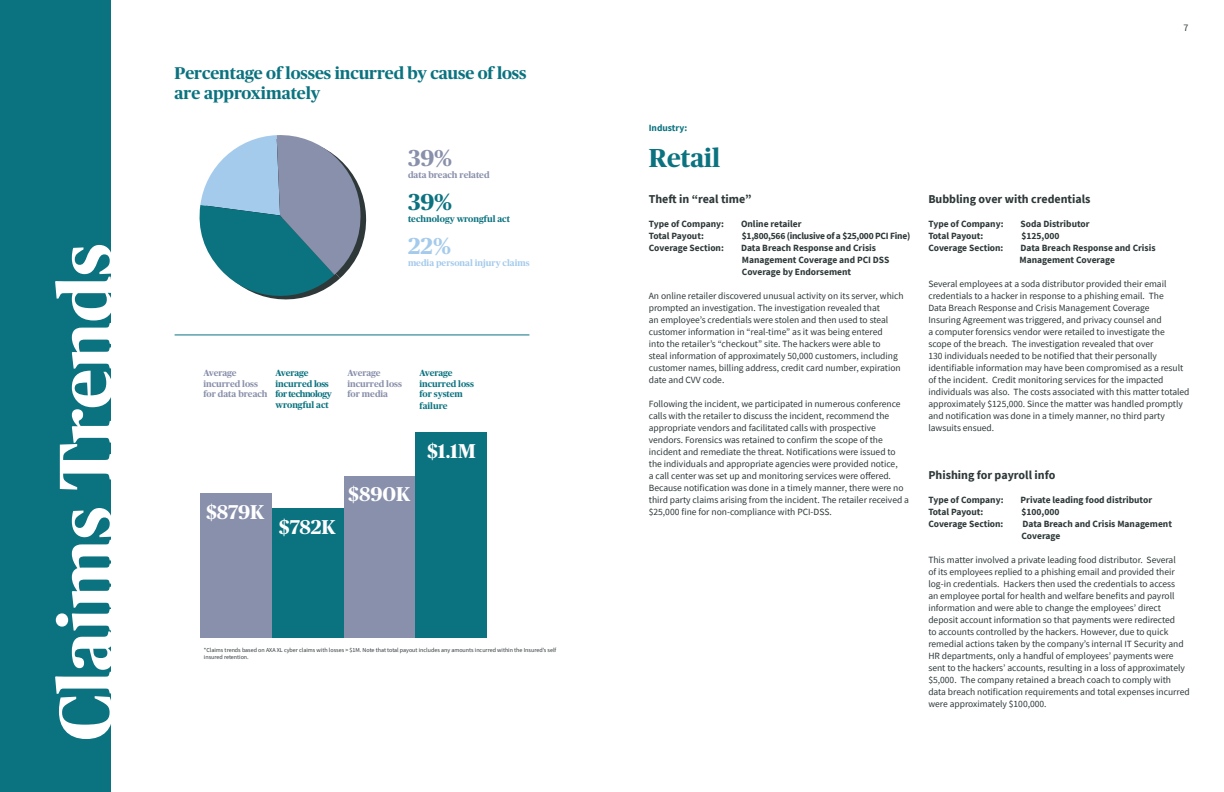
<style>
.page{position:relative;width:1224px;height:792px;background:#fff}
.page>*{position:absolute;margin:0;border:0;box-sizing:border-box;transform-origin:0 0}
.t1{font:700 75px "Publico Headline";color:#fff}
.t2{font:700 26px "Publico Headline";color:#0b7380}
.t3{font:700 23px "Publico Headline";color:#8990ab}
.t4{font:700 23px "Publico Headline";color:#0b7380}
.t5{font:700 23px "Publico Headline";color:#a5cbec}
.t6{font:700 20px "Publico Headline";color:#fff}
.t7{font:700 17px/20.4px "Publico Headline";letter-spacing:-.005em;color:#0b7380}
.t8{font:700 12px "Source Sans Pro";color:#2e3839}
.t9{font:10px "Source Sans Pro";color:#2e3839}
.t10{font:9.5px/12px "Source Sans Pro";color:#2e3839}
.t11{font:700 9.5px/12px "Source Sans Pro";color:#2e3839}
.t12{font:700 9.5px "Source Sans Pro";letter-spacing:-.025em;color:#2e3839}
.t13{font:700 9.5px "Source Sans Pro";color:#0b7380}
.t14{font:700 9px/10.8px "Publico Headline";letter-spacing:-.005em;color:#0b7380}
.t15{font:700 9px/10.8px "Publico Headline";color:#8990ab}
.t16{font:700 9px "Publico Headline";color:#a5cbec}
.t17{font:6px/7.2px "Source Sans Pro";color:#2e3839}
</style>
<div class="page">
<div style="left:0;top:0;width:111px;height:792px;background:#0b7380"></div>
<div style="left:344px;top:476px;width:72px;height:162px;background:#8990ab"></div>
<div style="left:272px;top:508px;width:72px;height:130px;background:#0b7380"></div>
<div style="left:415px;top:432px;width:72px;height:206px;background:#0b7380"></div>
<div style="left:200px;top:493px;width:72px;height:145px;background:#8990ab"></div>
<svg style="left:199px;top:135px;width:168px;height:165px"></svg>
<hr style="left:175px;top:334px;width:354px;height:1px;background:#0b7380">
<h1 class="t1" style="left:32px;top:741px;width:499px;rotate:-90deg">Claims Trends</h1>
<h3 class="t7" style="left:175px;top:61px;width:353px">Percentage of losses incurred by cause of loss are approximately</h3>
<h3 class="t3" style="left:408px;top:142px;width:46px">39%</h3>
<p class="t15" style="left:408px;top:169px;width:83px">data breach related</p>
<h3 class="t4" style="left:408px;top:186px;width:46px">39%</h3>
<p class="t14" style="left:408px;top:213px;width:104px">technology wrongful act</p>
<h3 class="t5" style="left:408px;top:230px;width:44px">22%</h3>
<p class="t16" style="left:408px;top:257px;width:123px">media personal injury claims</p>
<p class="t15" style="left:204px;top:367px;width:66px">Average incurred loss for data breach</p>
<p class="t14" style="left:276px;top:367px;width:58px">Average incurred loss for technology wrongful act</p>
<h3 class="t6" style="left:207px;top:498px;width:60px">$879K</h3>
<h3 class="t6" style="left:279px;top:513px;width:58px">$782K</h3>
<p class="t15" style="left:348px;top:367px;width:56px">Average incurred loss for media</p>
<p class="t14" style="left:420px;top:367px;width:56px">Average incurred loss for system failure</p>
<h3 class="t6" style="left:427px;top:436px;width:50px">$1.1M</h3>
<h3 class="t6" style="left:349px;top:480px;width:63px">$890K</h3>
<p class="t17" style="left:204px;top:646px;width:354px">*Claims trends based on AXA XL cyber claims with losses &gt; $1M. Note that total payout includes any amounts incurred within the Insured’s self insured retention.</p>
<p class="t9" style="left:1184px;top:21px;width:6px">7</p>
<p class="t13" style="left:649px;top:122px;width:40px">Industry:</p>
<h2 class="t2" style="left:649px;top:140px;width:73px">Retail</h2>
<p class="t8" style="left:649px;top:191px;width:104px">Theft in “real time”</p>
<p class="t11" style="left:649px;top:218px;width:77px">Type of Company:</p>
<p class="t11" style="left:741px;top:218px;width:62px">Online retailer</p>
<p class="t11" style="left:649px;top:230px;width:57px">Total Payout:</p>
<p class="t12" style="left:742px;top:230px;width:170px">$1,800,566 (inclusive of a $25,000 PCI Fine)</p>
<p class="t11" style="left:649px;top:242px;width:77px">Coverage Section:</p>
<p class="t11" style="left:741px;top:242px;width:150px">Data Breach Response and Crisis<br>Management Coverage and PCI DSS<br>Coverage by Endorsement</p>
<p class="t10" style="left:649px;top:290px;width:256px">An online retailer discovered unusual activity on its server, which prompted an investigation. The investigation revealed that<br>an employee’s credentials were stolen and then used to steal customer information in “real-time” as it was being entered<br>into the retailer’s “checkout” site. The hackers were able to<br>steal information of approximately 50,000 customers, including customer names, billing address, credit card number, expiration date and CVV code.</p>
<p class="t10" style="left:649px;top:398px;width:262px">Following the incident, we participated in numerous conference calls with the retailer to discuss the incident, recommend the appropriate vendors and facilitated calls with prospective vendors. Forensics was retained to confirm the scope of the incident and remediate the threat. Notifications were issued to the individuals and appropriate agencies were provided notice,<br>a call center was set up and monitoring services were offered.<br>Because notification was done in a timely manner, there were no third party claims arising from the incident. The retailer received a $25,000 fine for non-compliance with PCI-DSS.</p>
<p class="t8" style="left:928px;top:191px;width:164px">Bubbling over with credentials</p>
<p class="t11" style="left:928px;top:218px;width:77px">Type of Company:</p>
<p class="t11" style="left:1021px;top:218px;width:70px">Soda Distributor</p>
<p class="t11" style="left:928px;top:230px;width:57px">Total Payout:</p>
<p class="t11" style="left:1021px;top:230px;width:39px">$125,000</p>
<p class="t11" style="left:928px;top:242px;width:77px">Coverage Section:</p>
<p class="t11" style="left:1020px;top:242px;width:138px">Data Breach Response and Crisis<br>Management Coverage</p>
<p class="t10" style="left:928px;top:278px;width:263px">Several employees at a soda distributor provided their email credentials to a hacker in response to a phishing email. The<br>Data Breach Response and Crisis Management Coverage<br>Insuring Agreement was triggered, and privacy counsel and<br>a computer forensics vendor were retailed to investigate the scope of the breach. The investigation revealed that over<br>130 individuals needed to be notified that their personally identifiable information may have been compromised as a result of the incident. Credit monitoring services for the impacted individuals was also. The costs associated with this matter totaled approximately $125,000. Since the matter was handled promptly and notification was done in a timely manner, no third party lawsuits ensued.</p>
<p class="t8" style="left:928px;top:467px;width:128px">Phishing for payroll info</p>
<p class="t11" style="left:928px;top:494px;width:77px">Type of Company:</p>
<p class="t11" style="left:1021px;top:494px;width:133px">Private leading food distributor</p>
<p class="t11" style="left:928px;top:506px;width:57px">Total Payout:</p>
<p class="t11" style="left:1021px;top:506px;width:39px">$100,000</p>
<p class="t11" style="left:928px;top:518px;width:77px">Coverage Section:</p>
<p class="t11" style="left:1021px;top:518px;width:152px">Data Breach and Crisis Management<br>Coverage</p>
<p class="t10" style="left:928px;top:554px;width:263px">This matter involved a private leading food distributor. Several<br>of its employees replied to a phishing email and provided their log-in credentials. Hackers then used the credentials to access<br>an employee portal for health and welfare benefits and payroll information and were able to change the employees’ direct deposit account information so that payments were redirected<br>to accounts controlled by the hackers. However, due to quick remedial actions taken by the company’s internal IT Security and HR departments, only a handful of employees’ payments were sent to the hackers’ accounts, resulting in a loss of approximately $5,000. The company retained a breach coach to comply with data breach notification requirements and total expenses incurred were approximately $100,000.</p>
</div>
